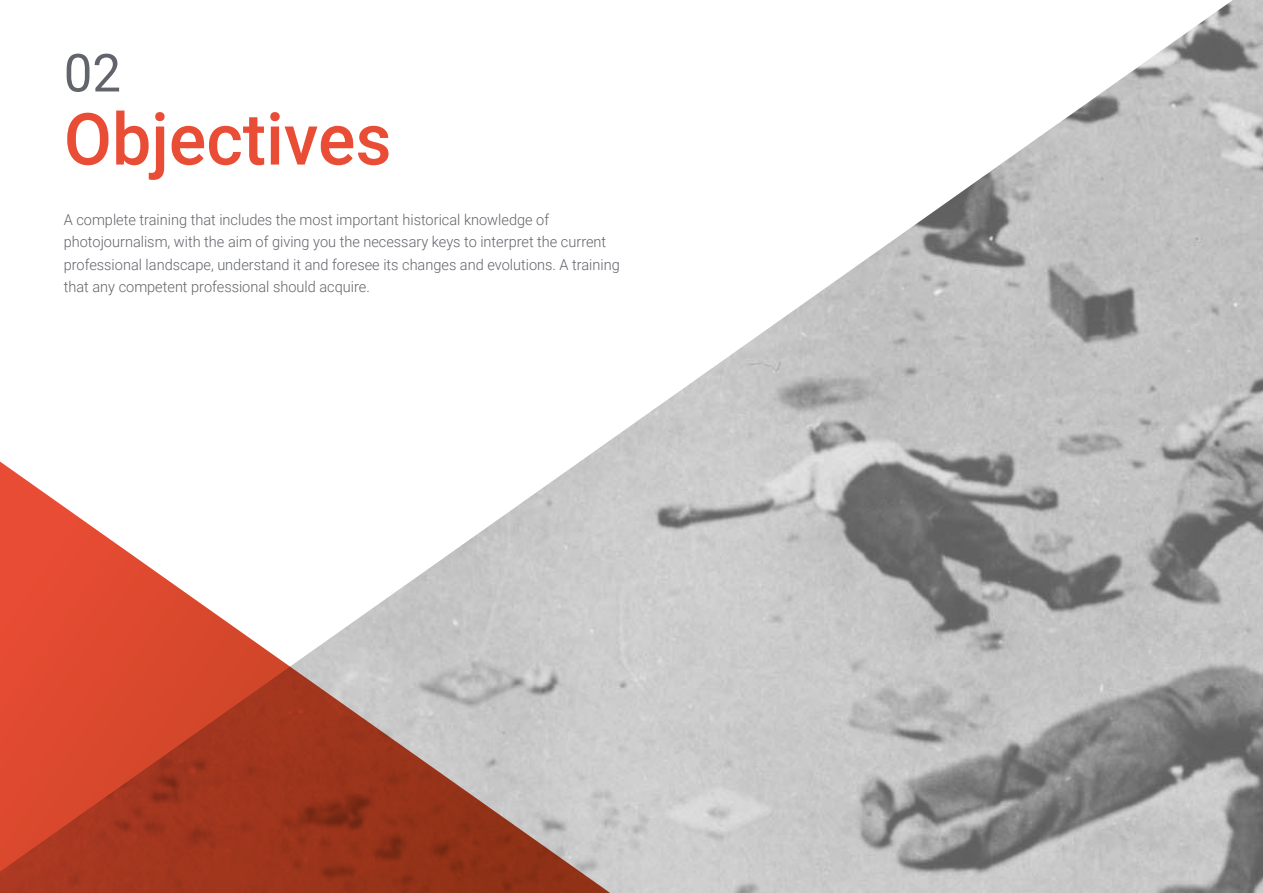
<style>
.page{position:relative;width:1263px;height:893px;background:#fff}
.page>*{position:absolute;margin:0;border:0;box-sizing:border-box;transform-origin:0 0}
.t1{font:500 72px "Roboto";color:#e94d35}
.t2{font:52.5px "Roboto";color:#61646a}
.t3{font:300 15px/22.5px "Roboto";color:#61646a}
</style>
<div class="page">
<img style="left:602px;top:0;width:661px;height:893px">
<svg style="left:0;top:446px;width:640px;height:447px"></svg>
<h2 class="t2" style="left:64px;top:36px;width:59px">02</h2>
<h1 class="t1" style="left:64px;top:89px;width:329px">Objectives</h1>
<p class="t3" style="left:64px;top:208px;width:557px">A complete training that includes the most important historical knowledge of photojournalism, with the aim of giving you the necessary keys to interpret the current professional landscape, understand it and foresee its changes and evolutions. A training that any competent professional should acquire.</p>
</div>
